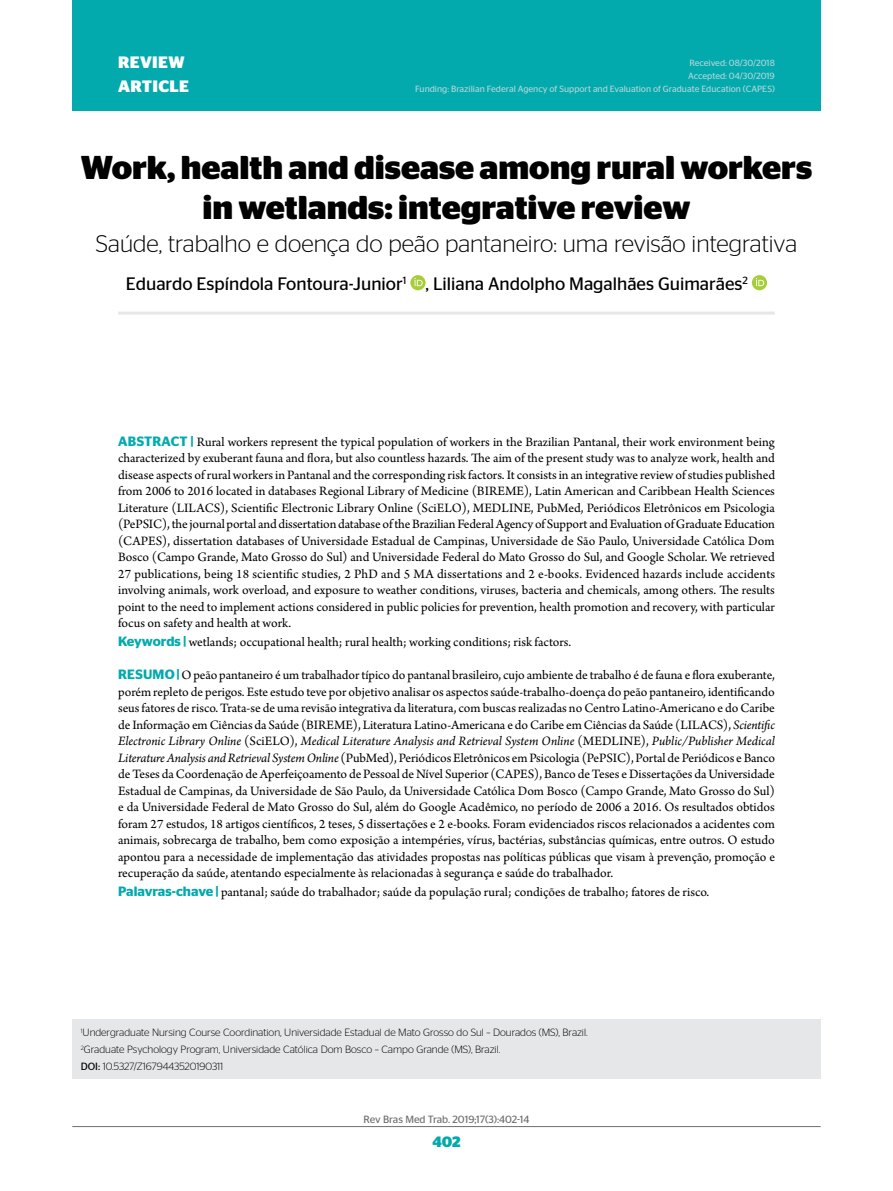
<style>
.page{position:relative;width:893px;height:1191px;background:#fff}
.page>*{position:absolute;margin:0;border:0;box-sizing:border-box;transform-origin:0 0}
.t1{font:700 33px/39.6px "Stag Sans";color:#000;text-align:center}
.t2{font:300 24px "Stag Sans";color:#000}
.t3{font:18px "Stag Sans";color:#000}
.t4{font:700 16.5px/24px "Stag Sans";letter-spacing:.02em;color:#fff}
.t5{font:700 15px "Stag Sans";color:#02aaad}
.t6{font:13.5px/16.5px "Arno Pro";color:#000;text-align:justify}
.t7{font:300 10.5px/16.8px "Stag Sans";color:#000}
.t8{font:10.5px "Stag Sans";color:#6d6e71}
.t9{font:9px/12.9px "Stag Sans";color:#afd5d8;text-align:right}
.s1{font-family:"Stag Sans";font-weight:600;color:#02aaad}
.s2{font-style:italic}
.s3{font-weight:400}
</style>
<div class="page">
<hr style="left:72px;top:1126px;width:749px;height:1px;background:#6d6e71">
<div style="left:72px;top:0;width:749px;height:111px;background:#02aaad"></div>
<div style="left:72px;top:1019px;width:749px;height:59px;background:#e6e7e8"></div>
<hr style="left:118px;top:311px;width:657px;height:3px;background:#e6e7e8">
<svg style="left:410px;top:275px;width:16px;height:15px"></svg>
<svg style="left:414px;top:278px;width:9px;height:8px"></svg>
<div style="left:752px;top:275px;width:15px;height:15px;background:#a6ce39;border-radius:50%"></div>
<svg style="left:756px;top:278px;width:8px;height:8px"></svg>
<p class="t4" style="left:118px;top:50px;width:72px">REVIEW<br>ARTICLE</p>
<p class="t9" style="left:415px;top:56px;width:361px">Received: 08/30/2018<br>Accepted: 04/30/2019<br>Funding: Brazilian Federal Agency of Support and Evaluation of Graduate Education (CAPES)</p>
<h1 class="t1" style="left:81px;top:148px;width:733px">Work, health and disease among rural workers in wetlands: integrative review</h1>
<h2 class="t2" style="left:96px;top:230px;width:703px">Saúde, trabalho e doença do peão pantaneiro: uma revisão integrativa</h2>
<h3 class="t3" style="left:126px;top:274px;width:624px">Eduardo Espíndola Fontoura-Junior<sup>1</sup> , Liliana Andolpho Magalhães Guimarães<sup>2</sup></h3>
<p class="t6" style="left:118px;top:434px;width:659px"><span class="s1">ABSTRACT |</span> Rural workers represent the typical population of workers in the Brazilian Pantanal, their work environment being characterized by exuberant fauna and flora, but also countless hazards. The aim of the present study was to analyze work, health and disease aspects of rural workers in Pantanal and the corresponding risk factors. It consists in an integrative review of studies published from 2006 to 2016 located in databases Regional Library of Medicine (BIREME), Latin American and Caribbean Health Sciences Literature (LILACS), Scientific Electronic Library Online (SciELO), MEDLINE, PubMed, Periódicos Eletrônicos em Psicologia (PePSIC), the journal portal and dissertation database of the Brazilian Federal Agency of Support and Evaluation of Graduate Education (CAPES), dissertation databases of Universidade Estadual de Campinas, Universidade de São Paulo, Universidade Católica Dom Bosco (Campo Grande, Mato Grosso do Sul) and Universidade Federal do Mato Grosso do Sul, and Google Scholar. We retrieved 27 publications, being 18 scientific studies, 2 PhD and 5 MA dissertations and 2 e-books. Evidenced hazards include accidents involving animals, work overload, and exposure to weather conditions, viruses, bacteria and chemicals, among others. The results point to the need to implement actions considered in public policies for prevention, health promotion and recovery, with particular focus on safety and health at work.</p>
<p class="t6" style="left:118px;top:634px;width:455px"><span class="s1">Keywords |</span> wetlands; occupational health; rural health; working conditions; risk factors.</p>
<p class="t6" style="left:118px;top:667px;width:659px"><span class="s1">RESUMO |</span> O peão pantaneiro é um trabalhador típico do pantanal brasileiro, cujo ambiente de trabalho é de fauna e flora exuberante, porém repleto de perigos. Este estudo teve por objetivo analisar os aspectos saúde-trabalho-doença do peão pantaneiro, identificando seus fatores de risco. Trata-se de uma revisão integrativa da literatura, com buscas realizadas no Centro Latino-Americano e do Caribe de Informação em Ciências da Saúde (BIREME), Literatura Latino-Americana e do Caribe em Ciências da Saúde (LILACS), <span class="s2">Scientific Electronic Library Online</span> (SciELO), <span class="s2">Medical Literature Analysis and Retrieval System Online</span> (MEDLINE), <span class="s2">Public/Publisher Medical Literature Analysis and Retrieval System Online</span> (PubMed), Periódicos Eletrônicos em Psicologia (PePSIC), Portal de Periódicos e Banco de Teses da Coordenação de Aperfeiçoamento de Pessoal de Nível Superior (CAPES), Banco de Teses e Dissertações da Universidade Estadual de Campinas, da Universidade de São Paulo, da Universidade Católica Dom Bosco (Campo Grande, Mato Grosso do Sul) e da Universidade Federal de Mato Grosso do Sul, além do Google Acadêmico, no período de 2006 a 2016. Os resultados obtidos foram 27 estudos, 18 artigos científicos, 2 teses, 5 dissertações e 2 e-books. Foram evidenciados riscos relacionados a acidentes com animais, sobrecarga de trabalho, bem como exposição a intempéries, vírus, bactérias, substâncias químicas, entre outros. O estudo apontou para a necessidade de implementação das atividades propostas nas políticas públicas que visam à prevenção, promoção e recuperação da saúde, atentando especialmente às relacionadas à segurança e saúde do trabalhador.</p>
<p class="t6" style="left:118px;top:884px;width:593px"><span class="s1">Palavras-chave |</span> pantanal; saúde do trabalhador; saúde da população rural; condições de trabalho; fatores de risco.</p>
<p class="t7" style="left:81px;top:1024px;width:508px"><sup>1</sup>Undergraduate Nursing Course Coordination, Universidade Estadual de Mato Grosso do Sul – Dourados (MS), Brazil.<br><sup>2</sup>Graduate Psychology Program, Universidade Católica Dom Bosco – Campo Grande (MS), Brazil.<br><span class="s3">DOI:</span> 10.5327/Z1679443520190311</p>
<p class="t8" style="left:363px;top:1113px;width:167px">Rev Bras Med Trab. 2019;17(3):402-14</p>
<p class="t5" style="left:432px;top:1132px;width:30px">402</p>
</div>
